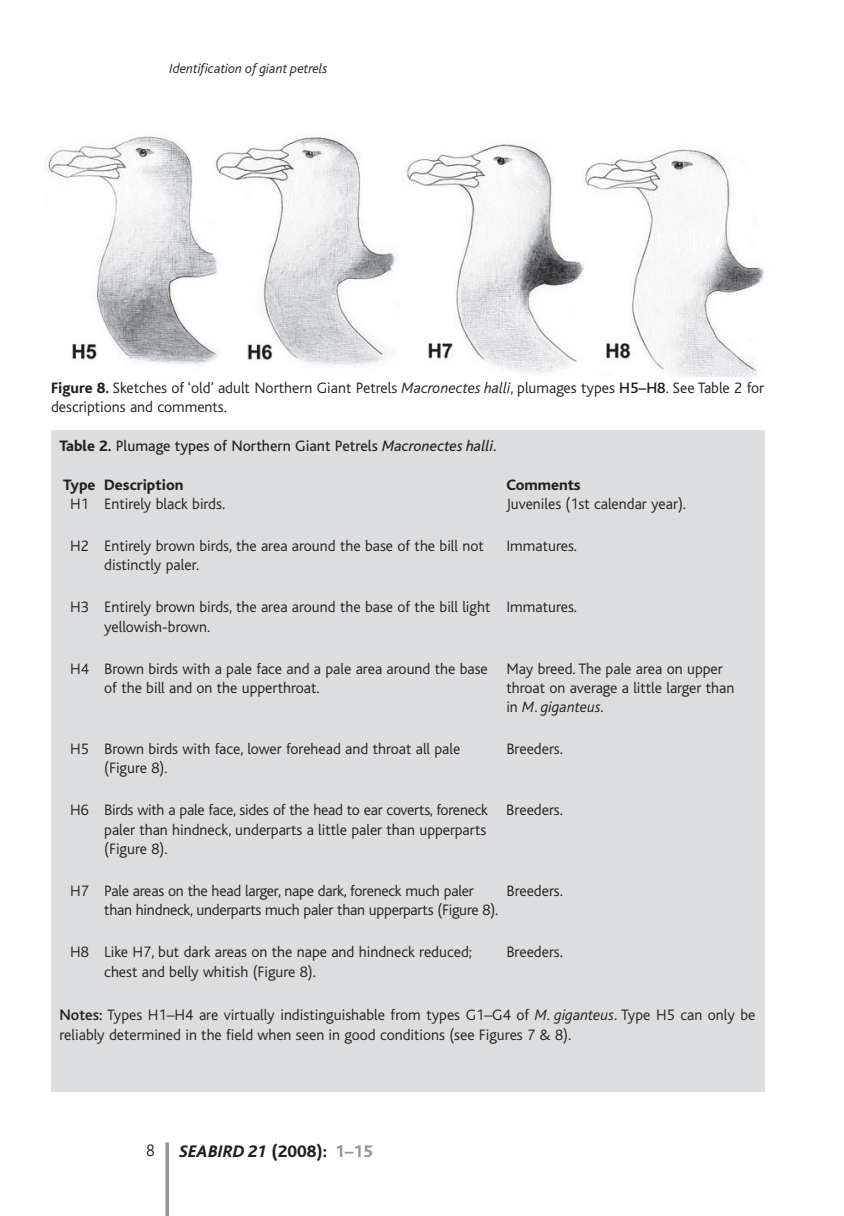
<style>
.page{position:relative;width:844px;height:1216px;background:#fff}
.page>*{position:absolute;margin:0;border:0;box-sizing:border-box;transform-origin:0 0}
.t1{font:italic 800 17.5px "Bliss";color:#231f20}
.t2{font:300 17.5px "Bliss";color:#231f20;scale:.9 1}
.t3{font:300 15.75px/19.2px "Bliss";color:#231f20}
.t4{font:15.75px "Bliss";color:#231f20}
.t5{font:800 15.75px "Bliss";color:#231f20}
.t6{font:italic 300 14px "Bliss";color:#231f20}
.s1{font-weight:800}
.s2{font-style:italic}
.s3{font-weight:500}
.s4{font-style:normal}
.s5{font-style:normal;color:#939598}
</style>
<div class="page">
<svg style="left:165px;top:1142px;width:4px;height:73px"></svg>
<div style="left:51px;top:430px;width:713px;height:661px;background:#dcddde"></div>
<img style="left:45px;top:136px;width:351px;height:231px">
<img style="left:406px;top:144px;width:358px;height:232px">
<p class="t6" style="left:169px;top:63px;width:159px">Identification of giant petrels</p>
<p class="t3" style="left:51px;top:378px;width:714px"><span class="s1">Figure 8.</span> Sketches of ‘old’ adult Northern Giant Petrels <span class="s2">Macronectes halli</span>, plumages types <span class="s3">H5–H8</span>. See Table 2 for descriptions and comments.</p>
<p class="t4" style="left:59px;top:440px;width:438px"><span class="s1">Table 2.</span> Plumage types of Northern Giant Petrels <span class="s2">Macronectes halli</span>.</p>
<p class="t5" style="left:63px;top:478px;width:122px">Type Description</p>
<p class="t5" style="left:506px;top:478px;width:76px">Comments</p>
<p class="t3" style="left:70px;top:494px;width:156px">H1 Entirely black birds.</p>
<p class="t3" style="left:506px;top:494px;width:181px">Juveniles (1st calendar year).</p>
<p class="t3" style="left:70px;top:536px;width:415px">H2 Entirely brown birds, the area around the base of the bill not</p>
<p class="t3" style="left:506px;top:536px;width:72px">Immatures.</p>
<p class="t3" style="left:104px;top:556px;width:96px">distinctly paler.</p>
<p class="t3" style="left:104px;top:598px;width:474px;text-indent:-34px">H3 Entirely brown birds, the area around the base of the bill light Immatures. yellowish-brown.</p>
<p class="t3" style="left:104px;top:659px;width:620px;text-indent:-34px">H4 Brown birds with a pale face and a pale area around the base May breed. The pale area on upper of the bill and on the upperthroat.</p>
<p class="t3" style="left:506px;top:678px;width:229px">throat on average a little larger than in <span class="s2">M</span>. <span class="s2">giganteus</span>.</p>
<p class="t3" style="left:70px;top:739px;width:392px">H5 Brown birds with face, lower forehead and throat all pale</p>
<p class="t3" style="left:506px;top:739px;width:58px">Breeders.</p>
<p class="t3" style="left:104px;top:759px;width:65px">(Figure 8).</p>
<p class="t3" style="left:104px;top:801px;width:460px;text-indent:-34px">H6 Birds with a pale face, sides of the head to ear coverts, foreneck Breeders. paler than hindneck, underparts a little paler than upperparts<br>(Figure 8).</p>
<p class="t3" style="left:70px;top:881px;width:405px">H7 Pale areas on the head larger, nape dark, foreneck much paler</p>
<p class="t3" style="left:506px;top:881px;width:58px">Breeders.</p>
<p class="t3" style="left:104px;top:900px;width:395px">than hindneck, underparts much paler than upperparts (Figure 8).</p>
<p class="t3" style="left:70px;top:942px;width:403px">H8 Like H7, but dark areas on the nape and hindneck reduced;</p>
<p class="t3" style="left:506px;top:942px;width:58px">Breeders.</p>
<p class="t3" style="left:104px;top:962px;width:213px">chest and belly whitish (Figure 8).</p>
<p class="t3" style="left:59px;top:1005px;width:697px"><span class="s3">Notes:</span> Types H1–H4 are virtually indistinguishable from types G1–G4 of <span class="s2">M</span>. <span class="s2">giganteus</span>. Type H5 can only be reliably determined in the field when seen in good conditions (see Figures 7 &amp; 8).</p>
<p class="t2" style="left:146px;top:1141px;width:11px">8</p>
<p class="t1" style="left:179px;top:1144px;width:195px">SEABIRD 21 <span class="s4">(2008):</span> <span class="s5">1–15</span></p>
</div>
